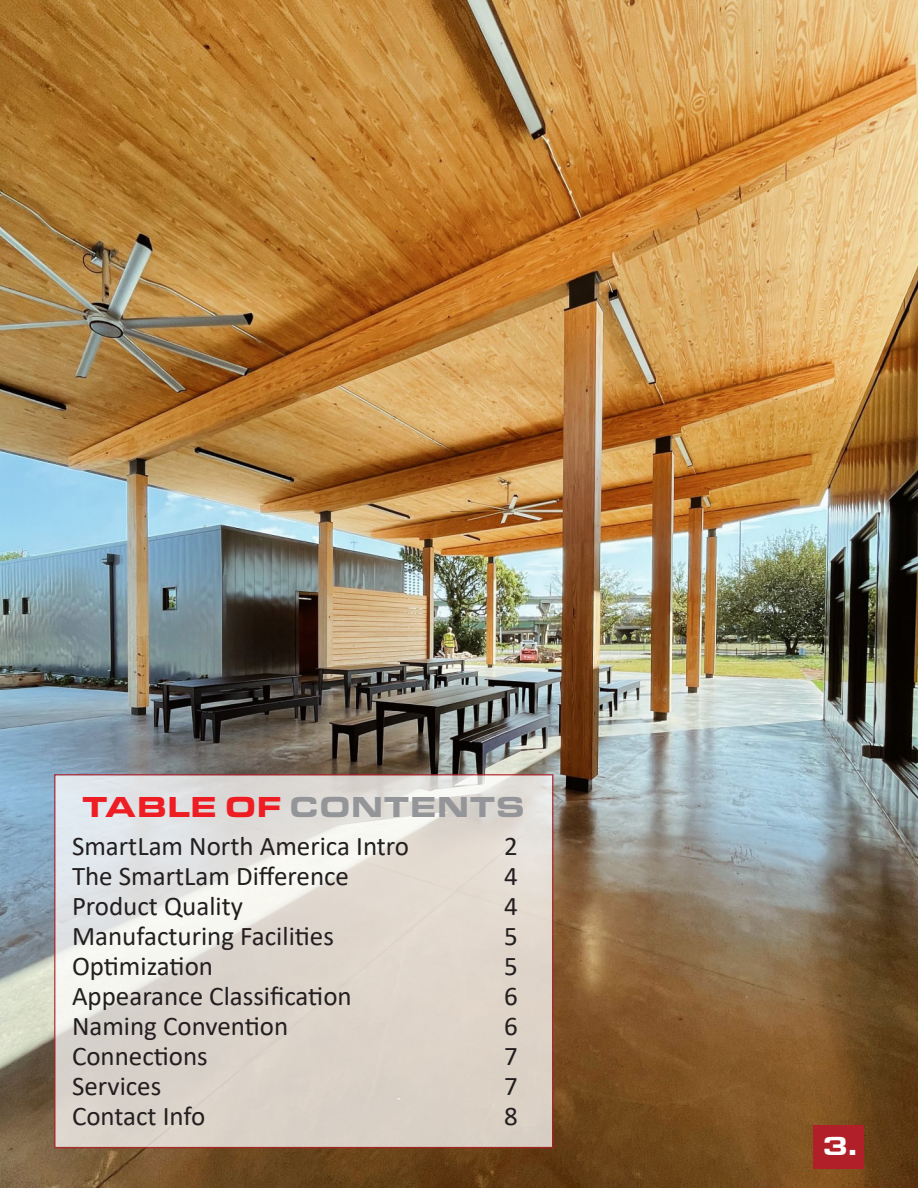
<style>
.page{position:relative;width:918px;height:1188px;background:#fff}
.page>*{position:absolute;margin:0;border:0;box-sizing:border-box;transform-origin:0 0}
.t1{font:900 30px "Eurostile Ext";color:#939598}
.t2{font:27px "Calibri";color:#231f20}
.t3{font:900 27px "Eurostile Extended";color:#fff}
.s1{color:#ee1d23}
</style>
<div class="page">
<img style="left:0;top:0;width:918px;height:1188px">
<svg style="left:54px;top:774px;width:500px;height:374px;fill:#ded5cc"></svg>
<div style="left:813px;top:1125px;width:51px;height:43px;background:#b11f29"></div>
<p class="t1" style="left:82px;top:785px;width:445px"><span class="s1">TABLE OF</span> CONTENTS</p>
<p class="t2" style="left:72px;top:828px;width:339px">SmartLam North America Intro</p>
<p class="t2" style="left:504px;top:828px;width:15px">2</p>
<p class="t2" style="left:72px;top:858px;width:279px">The SmartLam Difference</p>
<p class="t2" style="left:504px;top:858px;width:15px">4</p>
<p class="t2" style="left:72px;top:888px;width:172px">Product Quality</p>
<p class="t2" style="left:504px;top:888px;width:15px">4</p>
<p class="t2" style="left:72px;top:918px;width:263px">Manufacturing Facilities</p>
<p class="t2" style="left:504px;top:918px;width:15px">5</p>
<p class="t2" style="left:72px;top:948px;width:143px">Optimization</p>
<p class="t2" style="left:504px;top:948px;width:15px">5</p>
<p class="t2" style="left:72px;top:978px;width:281px">Appearance Classification</p>
<p class="t2" style="left:504px;top:978px;width:15px">6</p>
<p class="t2" style="left:72px;top:1008px;width:218px">Naming Convention</p>
<p class="t2" style="left:504px;top:1008px;width:15px">6</p>
<p class="t2" style="left:72px;top:1038px;width:137px">Connections</p>
<p class="t2" style="left:504px;top:1038px;width:15px">7</p>
<p class="t2" style="left:72px;top:1068px;width:91px">Services</p>
<p class="t2" style="left:504px;top:1068px;width:15px">7</p>
<p class="t2" style="left:72px;top:1098px;width:135px">Contact Info</p>
<p class="t2" style="left:504px;top:1098px;width:15px">8</p>
<p class="t3" style="left:823px;top:1130px;width:36px">3.</p>
</div>
